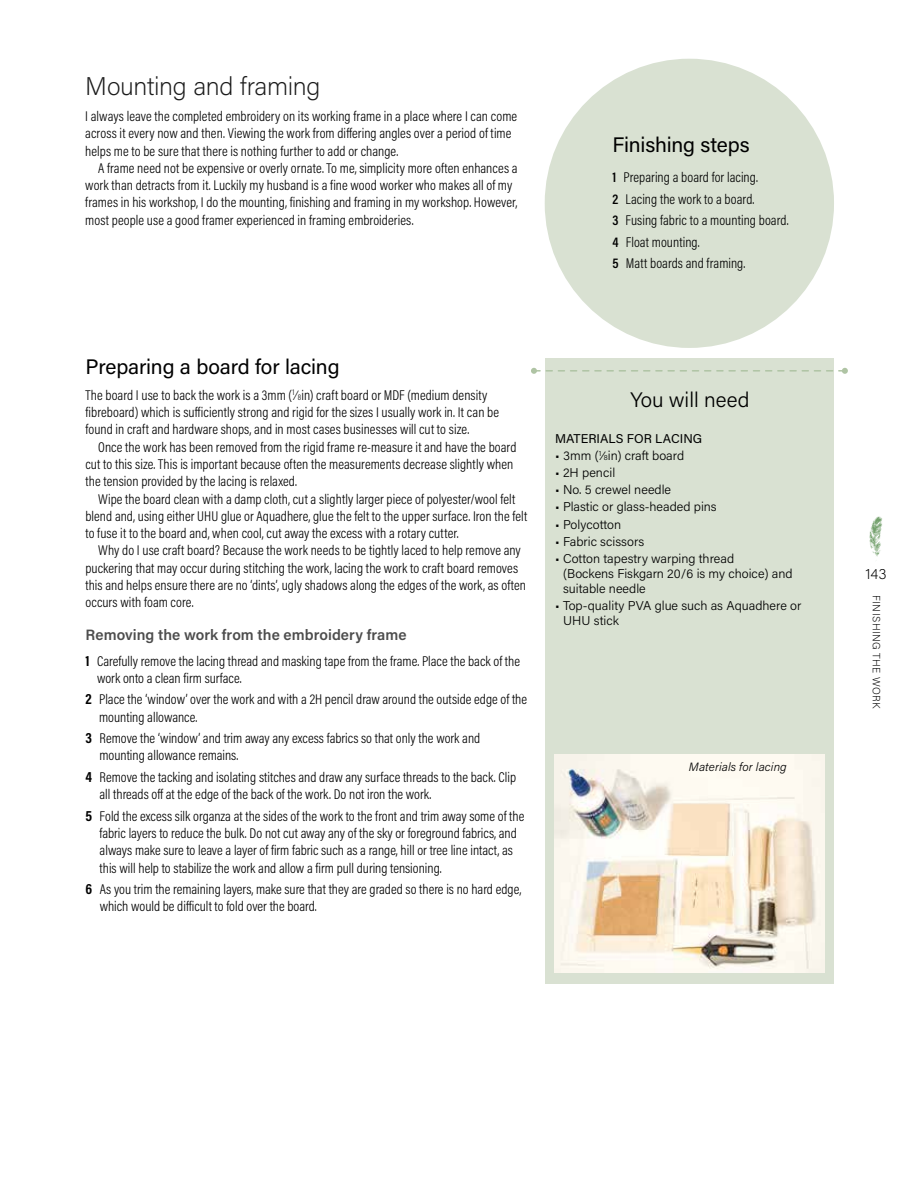
<style>
.page{position:relative;width:919px;height:1191px;background:#fff}
.page>*{position:absolute;margin:0;border:0;box-sizing:border-box;transform-origin:0 0}
.t1{font:200 25.5px "Acumin Pro";letter-spacing:-.015em;color:#1a1a1a}
.t2{font:21px "Acumin Pro";letter-spacing:-.01em;color:#000}
.t3{font:300 21px "Acumin Pro";color:#000}
.t4{font:600 15px "Acumin Pro";letter-spacing:.005em;color:#4d4d4d}
.t5{font:200 15px "Acumin Pro";color:#000}
.t6{font:300 14.25px/17.2px "Acumin Pro Cond";letter-spacing:.005em;color:#000}
.t7{font:300 12.75px/15px "Acumin Pro";color:#000}
.t8{font:12.75px "Acumin Pro";color:#000}
.t9{font:italic 300 12px "Acumin Pro";letter-spacing:.01em;color:#000}
.t10{font:200 10.5px "Acumin Pro";letter-spacing:.045em;color:#000}
.s1{font-weight:600}
.s2{font-size:8.25px}
.s3{font-weight:700;font-size:15px}
.s4{font-size:7.5px}
</style>
<div class="page">
<img style="left:869px;top:516px;width:13px;height:41px">
<div style="left:544px;top:359px;width:289px;height:625px;background:#d9e1d2"></div>
<svg style="left:531px;top:368px;width:316px;height:6px"></svg>
<img style="left:554px;top:754px;width:270px;height:218px">
<div style="left:544px;top:59px;width:290px;height:289px;background:#d9e1d2;border-radius:50%"></div>
<h1 class="t1" style="left:85px;top:69px;width:236px">Mounting and framing</h1>
<p class="t6" style="left:85px;top:107px;width:433px">I always leave the completed embroidery on its working frame in a place where I can come across it every now and then. Viewing the work from differing angles over a period of time helps me to be sure that there is nothing further to add or change.</p>
<p class="t6" style="left:85px;top:159px;width:434px;text-indent:13px">A frame need not be expensive or overly ornate. To me, simplicity more often enhances a work than detracts from it. Luckily my husband is a fine wood worker who makes all of my frames in his workshop, I do the mounting, finishing and framing in my workshop. However, most people use a good framer experienced in framing embroideries.</p>
<h2 class="t2" style="left:612px;top:130px;width:139px">Finishing steps</h2>
<p class="t6" style="left:612px;top:166px;width:178px;line-height:21.5px"><span class="s1">1</span> Preparing a board for lacing.<br><span class="s1">2</span> Lacing the work to a board.<br><span class="s1">3</span> Fusing fabric to a mounting board.<br><span class="s1">4</span> Float mounting.<br><span class="s1">5</span> Matt boards and framing.</p>
<h2 class="t2" style="left:85px;top:352px;width:256px">Preparing a board for lacing</h2>
<p class="t6" style="left:85px;top:386px;width:415px">The board I use to back the work is a 3mm (<sup>1</sup>⁄ <span class="s2">8</span>in) craft board or MDF (medium density fibreboard) which is sufficiently strong and rigid for the sizes I usually work in. It can be found in craft and hardware shops, and in most cases businesses will cut to size.</p>
<p class="t6" style="left:85px;top:438px;width:432px;text-indent:13px">Once the work has been removed from the rigid frame re-measure it and have the board cut to this size. This is important because often the measurements decrease slightly when the tension provided by the lacing is relaxed.</p>
<p class="t6" style="left:85px;top:490px;width:443px;text-indent:13px">Wipe the board clean with a damp cloth, cut a slightly larger piece of polyester/wool felt blend and, using either UHU glue or Aquadhere, glue the felt to the upper surface. Iron the felt to fuse it to the board and, when cool, cut away the excess with a rotary cutter.</p>
<p class="t6" style="left:85px;top:541px;width:442px;text-indent:13px">Why do I use craft board? Because the work needs to be tightly laced to help remove any puckering that may occur during stitching the work, lacing the work to craft board removes this and helps ensure there are no ‘dints’, ugly shadows along the edges of the work, as often occurs with foam core.</p>
<p class="t4" style="left:85px;top:624px;width:322px">Removing the work from the embroidery frame</p>
<p class="t6" style="left:97px;top:652px;width:424px;text-indent:-12px"><span class="s3">1</span> Carefully remove the lacing thread and masking tape from the frame. Place the back of the work onto a clean firm surface.</p>
<p class="t6" style="left:99px;top:690px;width:429px;text-indent:-14px"><span class="s3">2</span> Place the ‘window’ over the work and with a 2H pencil draw around the outside edge of the mounting allowance.</p>
<p class="t6" style="left:99px;top:729px;width:382px;text-indent:-14px"><span class="s3">3</span> Remove the ‘window’ and trim away any excess fabrics so that only the work and mounting allowance remains.</p>
<p class="t6" style="left:99px;top:768px;width:418px;text-indent:-14px"><span class="s3">4</span> Remove the tacking and isolating stitches and draw any surface threads to the back. Clip all threads off at the edge of the back of the work. Do not iron the work.</p>
<p class="t6" style="left:100px;top:807px;width:426px;text-indent:-14px"><span class="s3">5</span> Fold the excess silk organza at the sides of the work to the front and trim away some of the fabric layers to reduce the bulk. Do not cut away any of the sky or foreground fabrics, and always make sure to leave a layer of firm fabric such as a range, hill or tree line intact, as this will help to stabilize the work and allow a firm pull during tensioning.</p>
<p class="t6" style="left:100px;top:880px;width:423px;text-indent:-14px"><span class="s3">6</span> As you trim the remaining layers, make sure that they are graded so there is no hard edge, which would be difficult to fold over the board.</p>
<h2 class="t3" style="left:630px;top:385px;width:120px">You will need</h2>
<p class="t8" style="left:555px;top:429px;width:148px">MATERIALS FOR LACING</p>
<p class="t7" style="left:555px;top:447px;width:130px">• 3mm (<sup>1</sup>⁄<span class="s4">8</span>in) craft board</p>
<p class="t7" style="left:555px;top:465px;width:61px">• 2H pencil</p>
<p class="t7" style="left:555px;top:482px;width:117px">• No. 5 crewel needle</p>
<p class="t7" style="left:555px;top:499px;width:163px">• Plastic or glass-headed pins</p>
<p class="t7" style="left:555px;top:516px;width:67px">• Polycotton</p>
<p class="t7" style="left:555px;top:533px;width:90px">• Fabric scissors</p>
<p class="t7" style="left:563px;top:550px;width:231px;text-indent:-8px">• Cotton tapestry warping thread<br>(Bockens Fiskgarn 20/6 is my choice) and suitable needle</p>
<p class="t7" style="left:563px;top:597px;width:240px;text-indent:-8px">• Top-quality PVA glue such as Aquadhere or<br>UHU stick</p>
<p class="t9" style="left:689px;top:758px;width:99px">Materials for lacing</p>
<p class="t5" style="left:865px;top:563px;width:23px">143</p>
<p class="t10" style="left:883px;top:595px;width:115px;rotate:90deg">FINISHING THE WORK</p>
</div>
